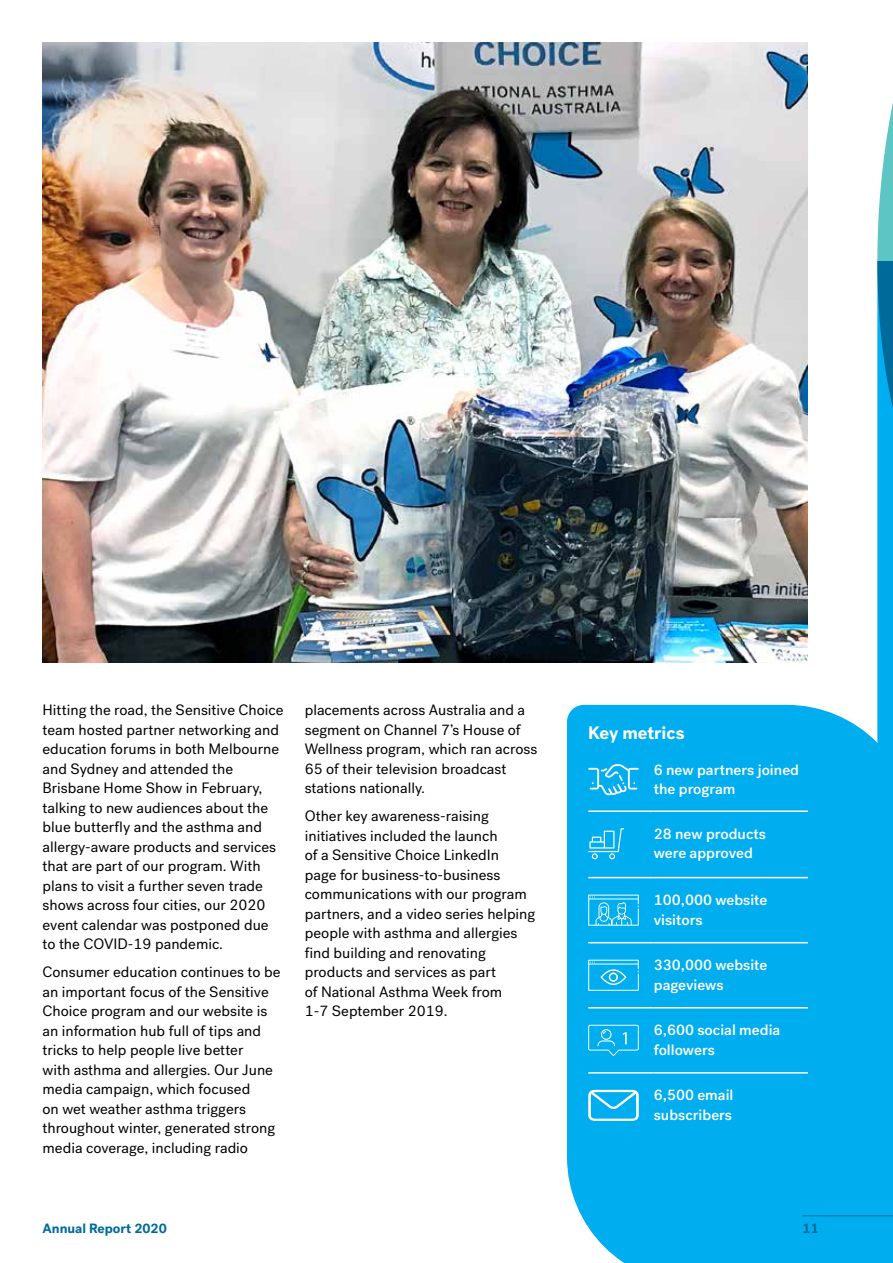
<style>
.page{position:relative;width:893px;height:1263px;background:#fff}
.page>*{position:absolute;margin:0;border:0;box-sizing:border-box;transform-origin:0 0}
.t1{font:700 18px "Post Grotesk";color:#fff}
.t2{font:15px/19.5px "Post Grotesk";color:#000}
.t3{font:500 15px/19.5px "Post Grotesk";color:#fff}
.t4{font:700 13.5px "Post Grotesk";color:#006a9b}
</style>
<div class="page">
<div style="left:567px;top:705px;width:326px;height:558px;background:#00aeef"></div>
<img style="left:43px;top:43px;width:765px;height:619px">
<hr style="left:588px;top:810px;width:66px;height:2px;background:#fff">
<hr style="left:654px;top:810px;width:154px;height:2px;background:#fff">
<hr style="left:588px;top:877px;width:66px;height:1px;background:#fff">
<hr style="left:654px;top:877px;width:154px;height:1px;background:#fff">
<hr style="left:588px;top:942px;width:66px;height:1px;background:#fff">
<hr style="left:654px;top:942px;width:154px;height:1px;background:#fff">
<hr style="left:588px;top:1007px;width:66px;height:1px;background:#fff">
<hr style="left:654px;top:1007px;width:154px;height:1px;background:#fff">
<hr style="left:588px;top:1072px;width:66px;height:1px;background:#fff">
<hr style="left:654px;top:1072px;width:154px;height:1px;background:#fff">
<svg style="left:588px;top:764px;width:51px;height:31px;background:#37bff2"></svg>
<svg style="left:588px;top:828px;width:36px;height:31px"></svg>
<svg style="left:588px;top:895px;width:51px;height:31px;background:#3ac0f2"></svg>
<svg style="left:588px;top:960px;width:51px;height:31px;background:#31bdf1"></svg>
<svg style="left:588px;top:1025px;width:51px;height:31px;background:#22b8f1"></svg>
<svg style="left:588px;top:1090px;width:51px;height:31px"></svg>
<svg style="left:877px;top:102px;width:16px;height:1113px;background:#22b3e7"></svg>
<hr style="left:803px;top:1215px;width:90px;height:1px;background:#006a9b">
<p class="t2" style="left:43px;top:700px;width:242px">Hitting the road, the Sensitive Choice team hosted partner networking and education forums in both Melbourne and Sydney and attended the Brisbane Home Show in February, talking to new audiences about the blue butterfly and the asthma and allergy-aware products and services that are part of our program. With plans to visit a further seven trade shows across four cities, our 2020 event calendar was postponed due to the COVID-19 pandemic.</p>
<p class="t2" style="left:43px;top:962px;width:240px">Consumer education continues to be an important focus of the Sensitive Choice program and our website is an information hub full of tips and tricks to help people live better<br>with asthma and allergies. Our June media campaign, which focused<br>on wet weather asthma triggers throughout winter, generated strong media coverage, including radio</p>
<p class="t2" style="left:305px;top:700px;width:234px">placements across Australia and a segment on Channel 7’s House of<br>Wellness program, which ran across<br>65 of their television broadcast stations nationally.</p>
<p class="t2" style="left:305px;top:806px;width:232px">Other key awareness-raising initiatives included the launch<br>of a Sensitive Choice LinkedIn<br>page for business-to-business communications with our program partners, and a video series helping people with asthma and allergies find building and renovating products and services as part<br>of National Asthma Week from<br>1-7 September 2019.</p>
<p class="t1" style="left:588px;top:721px;width:98px">Key metrics</p>
<p class="t3" style="left:654px;top:760px;width:147px">6 new partners joined the program</p>
<p class="t3" style="left:654px;top:824px;width:114px">28 new products were approved</p>
<p class="t3" style="left:654px;top:890px;width:115px">100,000 website visitors</p>
<p class="t3" style="left:654px;top:955px;width:115px">330,000 website pageviews</p>
<p class="t3" style="left:654px;top:1020px;width:128px">6,600 social media followers</p>
<p class="t3" style="left:654px;top:1085px;width:81px">6,500 email subscribers</p>
<p class="t4" style="left:43px;top:1220px;width:126px">Annual Report 2020</p>
<p class="t4" style="left:803px;top:1220px;width:18px">11</p>
</div>
